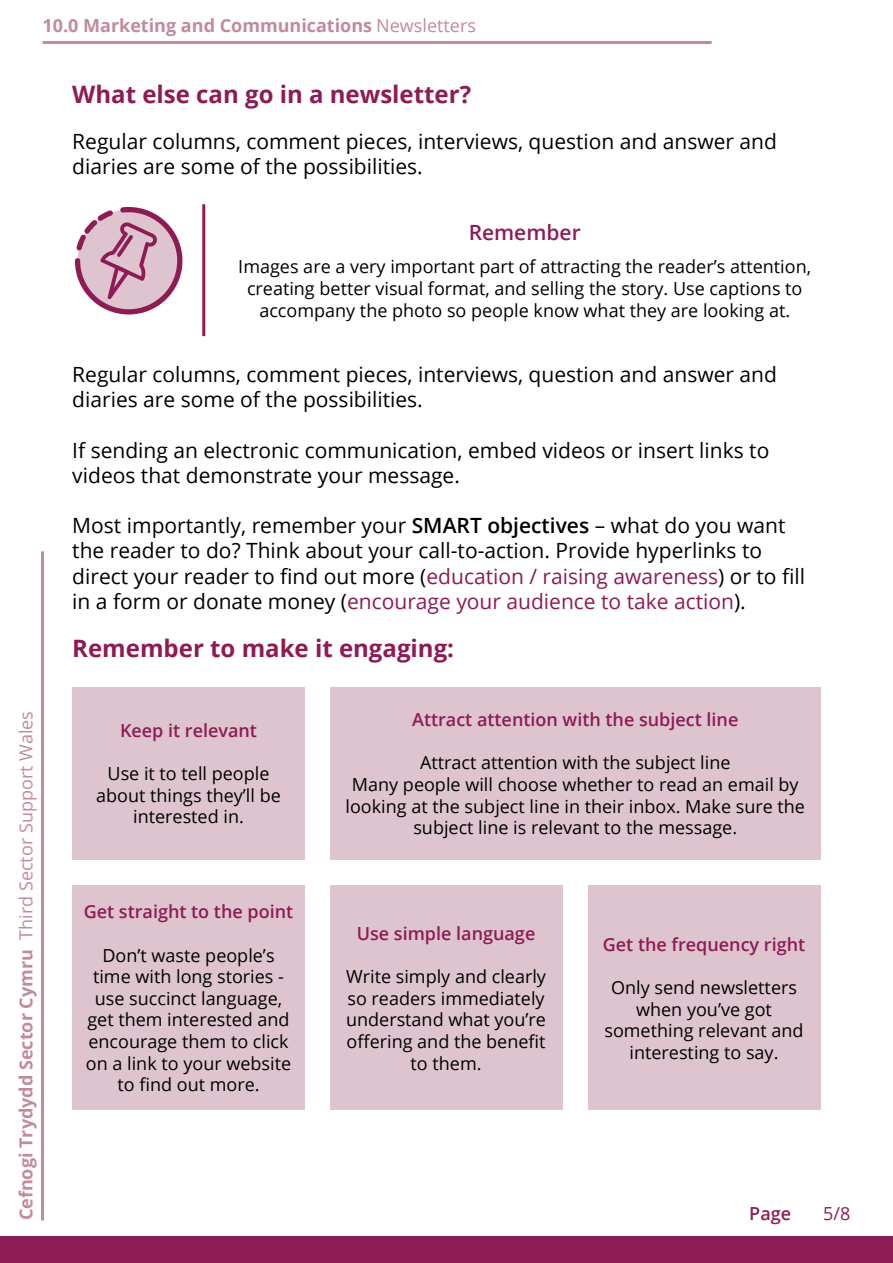
<style>
.page{position:relative;width:893px;height:1263px;background:#fff}
.page>*{position:absolute;margin:0;border:0;box-sizing:border-box;transform-origin:0 0}
.Subheading-Purple{font:700 24px "Open Sans";color:#8e1b54}
.Paragraph-Standard{font:21px/25.2px "Open Sans";color:#000}
.t1{font:600 21px "Open Sans";color:#8e1b54}
.Paragraph-Standard-2{font:18px/21.6px "Open Sans";color:#000;text-align:center}
.Paragraph-Standard-3{font:600 18px "Open Sans";color:#8e1b54}
.t2{font:700 18px "Open Sans";color:#c18aa0}
.t3{font:18px "Open Sans";color:#c18aa0}
.t4{font:600 18px "Open Sans";color:#8e1b54}
.t5{font:18px "Open Sans";color:#8e1b54}
.s1{font-weight:400}
.s2{font-weight:600}
.s3{color:#8e1b54}
</style>
<div class="page">
<hr style="left:43px;top:41px;width:669px;height:3px;background:#c18aa0">
<div style="left:0;top:1236px;width:893px;height:27px;background:#8e1b54"></div>
<hr style="left:41px;top:551px;width:3px;height:669px;background:#c18aa0">
<hr style="left:202px;top:204px;width:3px;height:132px;background:#8e1b54">
<svg style="left:75px;top:207px;width:107px;height:107px"></svg>
<div style="left:330px;top:687px;width:490px;height:173px;background:#dec4cf"></div>
<div style="left:72px;top:687px;width:233px;height:173px;background:#dec4cf"></div>
<div style="left:72px;top:886px;width:233px;height:224px;background:#dec4cf"></div>
<div style="left:588px;top:886px;width:232px;height:224px;background:#dec4cf"></div>
<div style="left:330px;top:886px;width:232px;height:224px;background:#dec4cf"></div>
<p class="t2" style="left:43px;top:13px;width:435px">10.0 Marketing and Communications <span class="s1">Newsletters</span></p>
<h4 class="Subheading-Purple" style="left:72px;top:78px;width:400px">What else can go in a newsletter?</h4>
<p class="Paragraph-Standard" style="left:72px;top:128px;width:706px">Regular columns, comment pieces, interviews, question and answer and diaries are some of the possibilities.</p>
<p class="t1" style="left:469px;top:218px;width:113px">Remember</p>
<p class="Paragraph-Standard-2" style="left:238px;top:256px;width:574px">Images are a very important part of attracting the reader’s attention, creating better visual format, and selling the story. Use captions to accompany the photo so people know what they are looking at.</p>
<p class="t3" style="left:14px;top:940px;width:230px;rotate:-90deg">Third Sector Support Wales</p>
<p class="t2" style="left:13px;top:1220px;width:273px;rotate:-90deg">Cefnogi Trydydd Sector Cymru</p>
<p class="Paragraph-Standard" style="left:72px;top:361px;width:706px">Regular columns, comment pieces, interviews, question and answer and diaries are some of the possibilities.</p>
<p class="Paragraph-Standard" style="left:72px;top:437px;width:699px">If sending an electronic communication, embed videos or insert links to videos that demonstrate your message.</p>
<p class="Paragraph-Standard" style="left:72px;top:512px;width:734px">Most importantly, remember your <span class="s2">SMART objectives</span> – what do you want the reader to do? Think about your call-to-action. Provide hyperlinks to direct your reader to find out more (<span class="s3">education / raising awareness</span>) or to fill in a form or donate money (<span class="s3">encourage your audience to take action</span>).</p>
<h4 class="Subheading-Purple" style="left:72px;top:631px;width:383px">Remember to make it engaging:</h4>
<p class="Paragraph-Standard-3" style="left:120px;top:718px;width:138px">Keep it relevant</p>
<p class="Paragraph-Standard-2" style="left:96px;top:762px;width:186px">Use it to tell people about things they’ll be interested in.</p>
<p class="Paragraph-Standard-3" style="left:84px;top:899px;width:211px">Get straight to the point</p>
<p class="Paragraph-Standard-2" style="left:86px;top:944px;width:207px">Don’t waste people’s time with long stories - use succinct language, get them interested and encourage them to click on a link to your website to find out more.</p>
<p class="Paragraph-Standard-3" style="left:412px;top:707px;width:328px">Attract attention with the subject line</p>
<p class="Paragraph-Standard-2" style="left:420px;top:751px;width:312px">Attract attention with the subject line</p>
<p class="Paragraph-Standard-2" style="left:345px;top:773px;width:461px">Many people will choose whether to read an email by looking at the subject line in their inbox. Make sure the subject line is relevant to the message.</p>
<p class="Paragraph-Standard-3" style="left:357px;top:921px;width:180px">Use simple language</p>
<p class="Paragraph-Standard-2" style="left:346px;top:965px;width:201px">Write simply and clearly so readers immediately understand what you’re offering and the benefit to them.</p>
<p class="Paragraph-Standard-3" style="left:603px;top:932px;width:204px">Get the frequency right</p>
<p class="Paragraph-Standard-2" style="left:604px;top:976px;width:201px">Only send newsletters when you’ve got something relevant and interesting to say.</p>
<p class="t4" style="left:749px;top:1201px;width:43px">Page</p>
<p class="t5" style="left:823px;top:1201px;width:29px">5/8</p>
</div>
